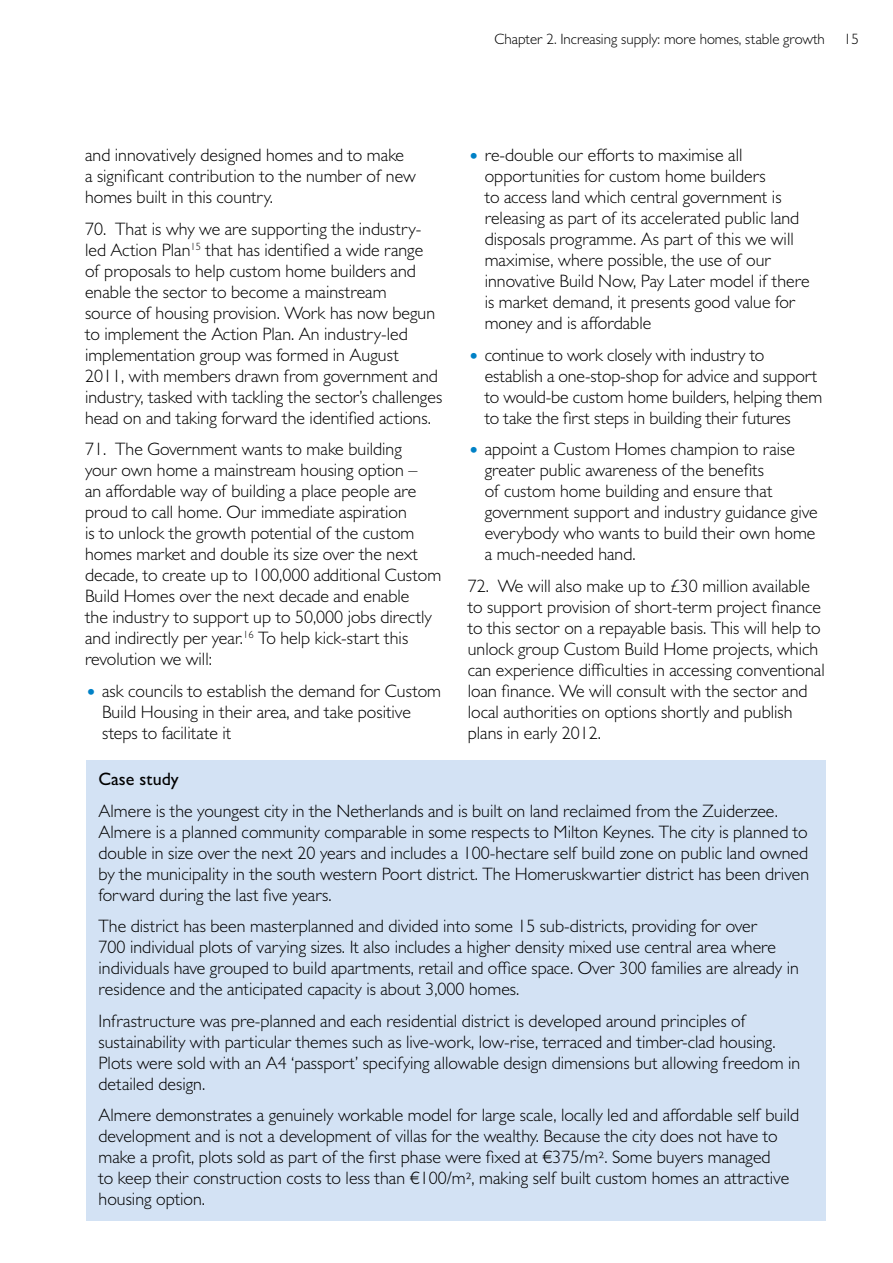
<style>
.page{position:relative;width:893px;height:1263px;background:#fff}
.page>*{position:absolute;margin:0;border:0;box-sizing:border-box;transform-origin:0 0}
.t1{font:300 18px/21px "Gill Sans MT Pro";color:#000}
.t2{font:500 18px "Gill Sans MT Pro";color:#000}
.t3{font:300 15px "Gill Sans MT Pro";color:#000}
.s1{font-size:24px;color:#0081c6}
</style>
<div class="page">
<div style="left:86px;top:760px;width:740px;height:460px;background:#d3e2f4"></div>
<p class="t3" style="left:494px;top:30px;width:332px">Chapter 2. Increasing supply: more homes, stable growth</p>
<p class="t3" style="left:844px;top:30px;width:16px">15</p>
<p class="t1" style="left:85px;top:144px;width:332px">and innovatively designed homes and to make a significant contribution to the number of new homes built in this country.</p>
<p class="t1" style="left:85px;top:218px;width:359px">70. That is why we are supporting the industry&shy;led Action Plan<sup>15</sup> that has identified a wide range of proposals to help custom home builders and enable the sector to become a mainstream<br>source of housing provision. Work has now begun to implement the Action Plan. An industry-led implementation group was formed in August 2011, with members drawn from government and industry, tasked with tackling the sector’s challenges head on and taking forward the identified actions.</p>
<p class="t1" style="left:85px;top:438px;width:358px">71. The Government wants to make building<br>your own home a mainstream housing option –<br>an affordable way of building a place people are proud to call home. Our immediate aspiration<br>is to unlock the growth potential of the custom homes market and double its size over the next decade, to create up to 100,000 additional Custom Build Homes over the next decade and enable<br>the industry to support up to 50,000 jobs directly and indirectly per year.<sup>16</sup> To help kick-start this revolution we will:</p>
<p class="t1" style="left:102px;top:680px;width:341px;text-indent:-17px"><span class="s1">•</span> ask councils to establish the demand for Custom<br>Build Housing in their area, and take positive steps to facilitate it</p>
<p class="t1" style="left:485px;top:144px;width:326px;text-indent:-17px"><span class="s1">•</span> re-double our efforts to maximise all opportunities for custom home builders<br>to access land which central government is releasing as part of its accelerated public land disposals programme. As part of this we will maximise, where possible, the use of our innovative Build Now, Pay Later model if there is market demand, it presents good value for money and is affordable</p>
<p class="t1" style="left:485px;top:344px;width:339px;text-indent:-17px"><span class="s1">•</span> continue to work closely with industry to establish a one-stop-shop for advice and support to would-be custom home builders, helping them to take the first steps in building their futures</p>
<p class="t1" style="left:485px;top:438px;width:334px;text-indent:-17px"><span class="s1">•</span> appoint a Custom Homes champion to raise greater public awareness of the benefits<br>of custom home building and ensure that government support and industry guidance give everybody who wants to build their own home a much-needed hand.</p>
<p class="t1" style="left:468px;top:575px;width:359px">72. We will also make up to £30 million available to support provision of short-term project finance to this sector on a repayable basis. This will help to unlock group Custom Build Home projects, which can experience difficulties in accessing conventional loan finance. We will consult with the sector and local authorities on options shortly and publish plans in early 2012.</p>
<h3 class="t2" style="left:99px;top:768px;width:82px">Case study</h3>
<p class="t1" style="left:99px;top:800px;width:712px">Almere is the youngest city in the Netherlands and is built on land reclaimed from the Zuiderzee.<br>Almere is a planned community comparable in some respects to Milton Keynes. The city is planned to double in size over the next 20 years and includes a 100-hectare self build zone on public land owned by the municipality in the south western Poort district. The Homeruskwartier district has been driven forward during the last five years.</p>
<p class="t1" style="left:99px;top:915px;width:702px">The district has been masterplanned and divided into some 15 sub-districts, providing for over<br>700 individual plots of varying sizes. It also includes a higher density mixed use central area where individuals have grouped to build apartments, retail and office space. Over 300 families are already in residence and the anticipated capacity is about 3,000 homes.</p>
<p class="t1" style="left:99px;top:1010px;width:703px">Infrastructure was pre-planned and each residential district is developed around principles of sustainability with particular themes such as live-work, low-rise, terraced and timber-clad housing.<br>Plots were sold with an A4 ‘passport’ specifying allowable design dimensions but allowing freedom in detailed design.</p>
<p class="t1" style="left:99px;top:1104px;width:702px">Almere demonstrates a genuinely workable model for large scale, locally led and affordable self build development and is not a development of villas for the wealthy. Because the city does not have to make a profit, plots sold as part of the first phase were fixed at €375/m². Some buyers managed<br>to keep their construction costs to less than €100/m², making self built custom homes an attractive housing option.</p>
</div>
